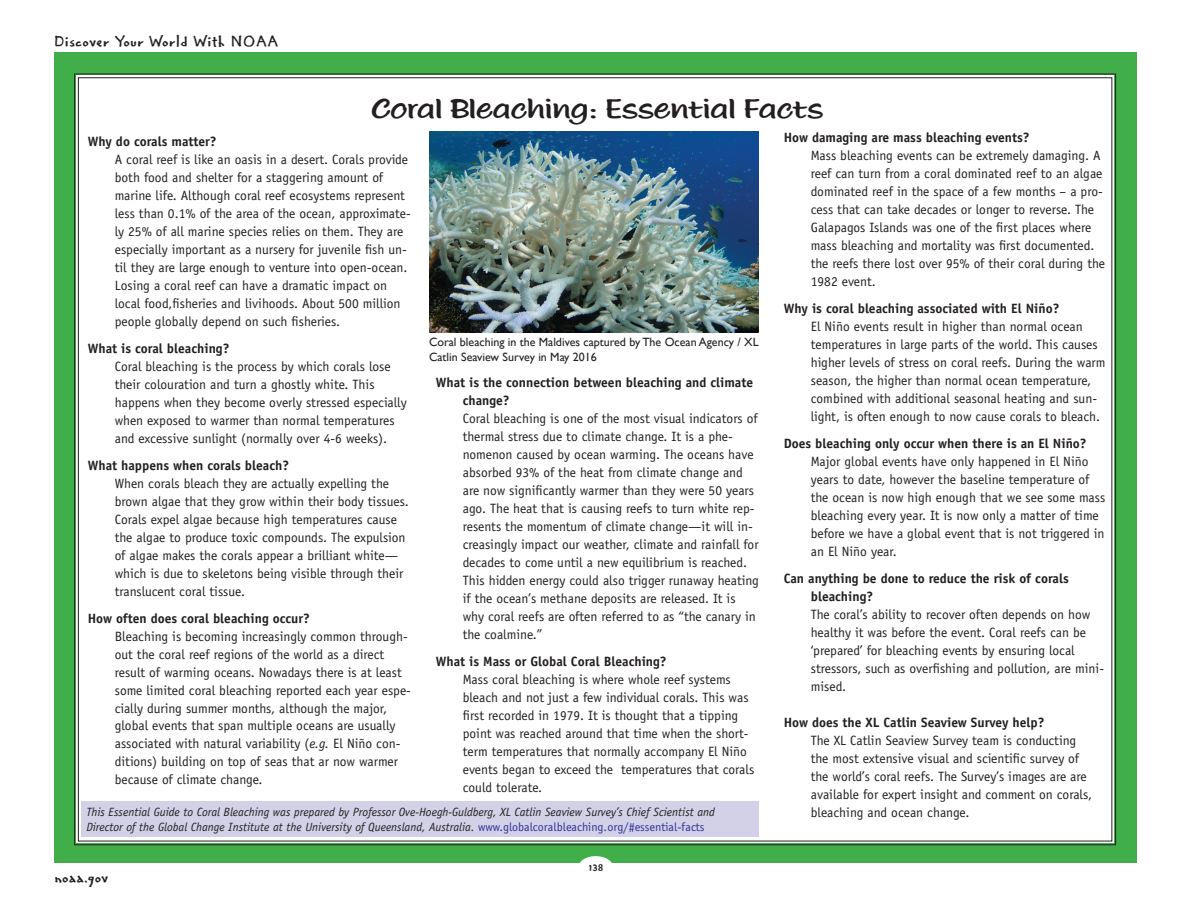
<style>
.page{position:relative;width:1188px;height:918px;background:#fff}
.page>*{position:absolute;margin:0;border:0;box-sizing:border-box;transform-origin:0 0}
.t1{font:27px "Morris Freestyle Std";color:#231f20}
.t2{font:16.5px "Regular Joe";color:#231f20}
.t3{font:13.5px/18px "Officina Sans";color:#231f20}
.t4{font:700 13.5px/18px "Officina Sans";color:#231f20}
.t5{font:italic 12px/15px "Officina Sans";color:#231f20}
.t6{font:12px/14.4px "Gill Sans";color:#231f20}
.t7{font:12px "Regular Joe";color:#231f20}
.s1{font-style:italic}
.s2{font-family:"Officina Sans ITC Std";font-style:normal;color:#2e3092}
</style>
<div class="page">
<div style="left:54px;top:53px;width:1082px;height:810px;background:#40ae49"></div>
<div style="left:74px;top:73px;width:1042px;height:773px;background:#fff"></div>
<div style="left:578px;top:856px;width:35px;height:22px;background:#fff;border-radius:50%"></div>
<img style="left:429px;top:132px;width:330px;height:201px">
<div style="left:81px;top:801px;width:678px;height:36px;background:#d3d1e8"></div>
<p class="t2" style="left:54px;top:31px;width:226px">Discover Your World With NOAA</p>
<h1 class="t1" style="left:371px;top:91px;width:453px">Coral Bleaching: Essential Facts</h1>
<p class="t4" style="left:88px;top:132px;width:130px">Why do corals matter?</p>
<p class="t3" style="left:115px;top:150px;width:298px">A coral reef is like an oasis in a desert. Corals provide both food and shelter for a staggering amount of marine life. Although coral reef ecosystems represent less than 0.1% of the area of the ocean, approximate&shy;ly 25% of all marine species relies on them. They are especially important as a nursery for juvenile fish un&shy;til they are large enough to venture into open-ocean.<br>Losing a coral reef can have a dramatic impact on local food,fisheries and livihoods. About 500 million people globally depend on such fisheries.</p>
<p class="t4" style="left:88px;top:339px;width:143px">What is coral bleaching?</p>
<p class="t3" style="left:115px;top:357px;width:294px">Coral bleaching is the process by which corals lose their colouration and turn a ghostly white. This happens when they become overly stressed especially when exposed to warmer than normal temperatures and excessive sunlight (normally over 4-6 weeks).</p>
<p class="t4" style="left:88px;top:456px;width:203px">What happens when corals bleach?</p>
<p class="t3" style="left:115px;top:474px;width:296px">When corals bleach they are actually expelling the brown algae that they grow within their body tissues.<br>Corals expel algae because high temperatures cause the algae to produce toxic compounds. The expulsion of algae makes the corals appear a brilliant white— which is due to skeletons being visible through their translucent coral tissue.</p>
<p class="t4" style="left:88px;top:609px;width:224px">How often does coral bleaching occur?</p>
<p class="t3" style="left:115px;top:627px;width:298px">Bleaching is becoming increasingly common through&shy;out the coral reef regions of the world as a direct result of warming oceans. Nowadays there is at least some limited coral bleaching reported each year espe&shy;cially during summer months, although the major, global events that span multiple oceans are usually associated with natural variability (<span class="s1">e.g.</span> El Niño con&shy;ditions) building on top of seas that ar now warmer because of climate change.</p>
<p class="t6" style="left:429px;top:335px;width:331px">Coral bleaching in the Maldives captured by The Ocean Agency / XL<br>Catlin Seaview Survey in May 2016</p>
<p class="t4" style="left:463px;top:374px;width:292px;text-indent:-27px">What is the connection between bleaching and climate change?</p>
<p class="t3" style="left:463px;top:410px;width:298px">Coral bleaching is one of the most visual indicators of thermal stress due to climate change. It is a phe&shy;nomenon caused by ocean warming. The oceans have absorbed 93% of the heat from climate change and are now significantly warmer than they were 50 years ago. The heat that is causing reefs to turn white rep&shy;resents the momentum of climate change—it will in&shy;creasingly impact our weather, climate and rainfall for decades to come until a new equilibrium is reached.<br>This hidden energy could also trigger runaway heating if the ocean’s methane deposits are released. It is why coral reefs are often referred to as “the canary in the coalmine.”</p>
<p class="t4" style="left:436px;top:653px;width:232px">What is Mass or Global Coral Bleaching?</p>
<p class="t3" style="left:463px;top:671px;width:293px">Mass coral bleaching is where whole reef systems bleach and not just a few individual corals. This was first recorded in 1979. It is thought that a tipping point was reached around that time when the short&shy;term temperatures that normally accompany El Niño events began to exceed the temperatures that corals could tolerate.</p>
<p class="t5" style="left:86px;top:805px;width:630px">This Essential Guide to Coral Bleaching was prepared by Professor Ove-Hoegh-Guldberg, XL Catlin Seaview Survey’s Chief Scientist and<br>Director of the Global Change Institute at the University of Queensland, Australia. <span class="s2">www.globalcoralbleaching.org/#essential-facts</span></p>
<p class="t2" style="left:54px;top:866px;width:56px">noaa.gov</p>
<p class="t7" style="left:588px;top:860px;width:16px">138</p>
<p class="t4" style="left:784px;top:128px;width:247px">How damaging are mass bleaching events?</p>
<p class="t3" style="left:811px;top:147px;width:296px">Mass bleaching events can be extremely damaging. A reef can turn from a coral dominated reef to an algae dominated reef in the space of a few months – a pro&shy;cess that can take decades or longer to reverse. The Galapagos Islands was one of the first places where mass bleaching and mortality was first documented. the reefs there lost over 95% of their coral during the 1982 event.</p>
<p class="t4" style="left:784px;top:299px;width:277px">Why is coral bleaching associated with El Niño?</p>
<p class="t3" style="left:811px;top:318px;width:296px">El Niño events result in higher than normal ocean temperatures in large parts of the world. This causes higher levels of stress on coral reefs. During the warm season, the higher than normal ocean temperature, combined with additional seasonal heating and sun&shy;light, is often enough to now cause corals to bleach.</p>
<p class="t4" style="left:784px;top:434px;width:304px">Does bleaching only occur when there is an El Niño?</p>
<p class="t3" style="left:811px;top:453px;width:296px">Major global events have only happened in El Niño years to date, however the baseline temperature of the ocean is now high enough that we see some mass bleaching every year. It is now only a matter of time before we have a global event that is not triggered in an El Niño year.</p>
<p class="t4" style="left:811px;top:569px;width:260px;text-indent:-27px">Can anything be done to reduce the risk of corals bleaching?</p>
<p class="t3" style="left:811px;top:606px;width:295px">The coral’s ability to recover often depends on how healthy it was before the event. Coral reefs can be ‘prepared’ for bleaching events by ensuring local stressors, such as overfishing and pollution, are mini&shy;mised.</p>
<p class="t4" style="left:784px;top:713px;width:262px">How does the XL Catlin Seaview Survey help?</p>
<p class="t3" style="left:811px;top:731px;width:283px">The XL Catlin Seaview Survey team is conducting the most extensive visual and scientific survey of the world’s coral reefs. The Survey’s images are are available for expert insight and comment on corals, bleaching and ocean change.</p>
</div>
